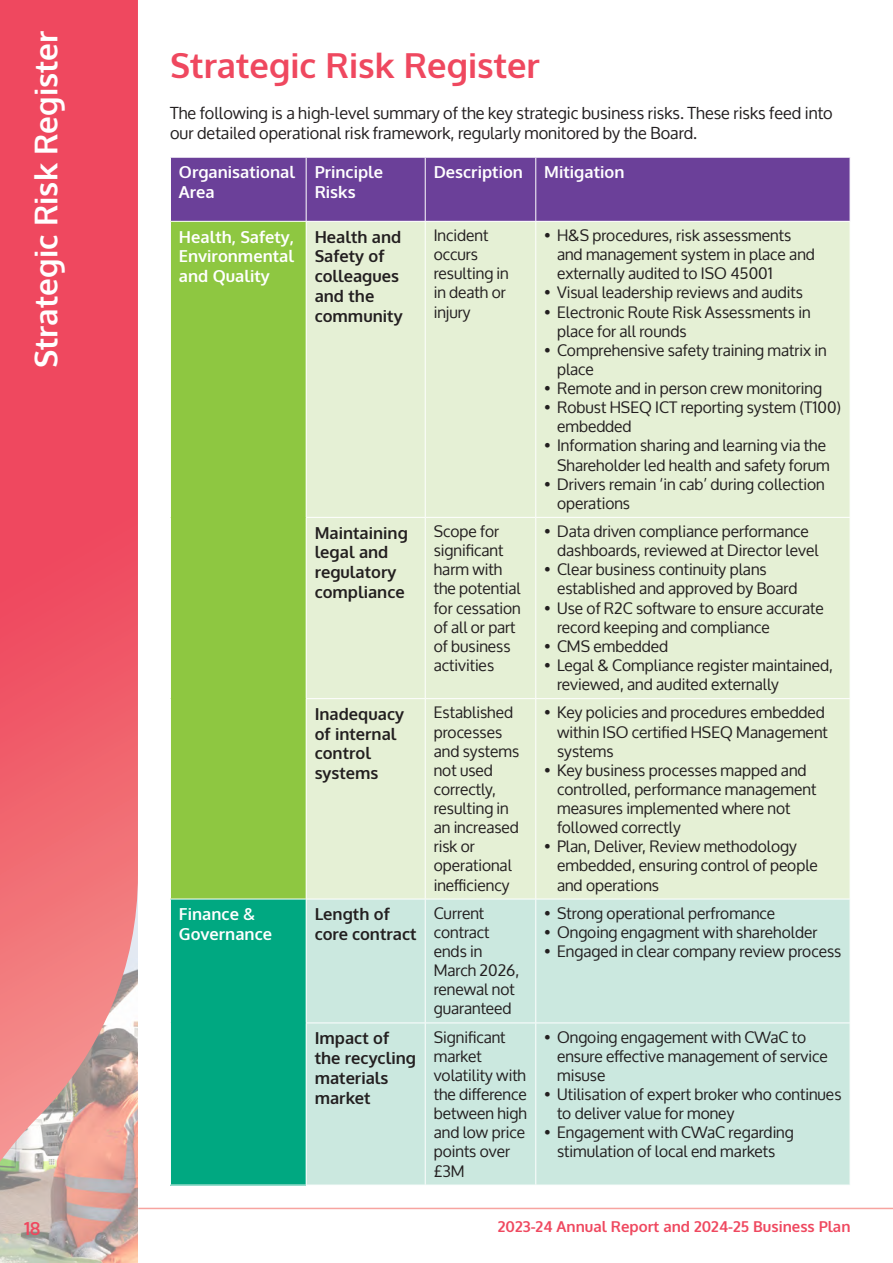
<style>
.page{position:relative;width:893px;height:1263px;background:#fff}
.page>*{position:absolute;margin:0;border:0;box-sizing:border-box;transform-origin:0 0}
.Main_Heading{font:700 34.5px "Oxygen";color:#ef485f}
.Sub_Heading_1{font:700 31.5px "Oxygen";color:#fff}
.t1{font:700 18px "Oxygen";color:#ef485f}
.t2{font:700 16.5px/19.8px "Oxygen";color:#231f20}
.t3{font:16.5px/19.8px "Oxygen";color:#231f20}
.t4{font:700 16.5px/19.8px "Oxygen";color:#fff}
.t5{font:15.75px/19px "Oxygen";color:#231f20}
.t6{font:700 15px "Oxygen";color:#ef485f}
</style>
<div class="page">
<div style="left:171px;top:158px;width:679px;height:63px;background:#6b4099"></div>
<div style="left:170px;top:221px;width:136px;height:678px;background:#8ec741"></div>
<div style="left:307px;top:222px;width:543px;height:677px;background:#e5f0d5"></div>
<div style="left:170px;top:899px;width:136px;height:286px;background:#00a881"></div>
<div style="left:307px;top:900px;width:543px;height:285px;background:#cbe8df"></div>
<hr style="left:306px;top:158px;width:1px;height:63px;background:#fff">
<hr style="left:425px;top:158px;width:1px;height:63px;background:#fff">
<hr style="left:535px;top:158px;width:1px;height:63px;background:#fff">
<hr style="left:170px;top:221px;width:136px;height:1px;background:#fff">
<hr style="left:170px;top:222px;width:1px;height:295px;background:#fff">
<hr style="left:170px;top:517px;width:1px;height:182px;background:#fff">
<hr style="left:170px;top:699px;width:1px;height:200px;background:#fff">
<hr style="left:425px;top:222px;width:1px;height:295px;background:#fff">
<hr style="left:535px;top:222px;width:1px;height:295px;background:#fff">
<hr style="left:306px;top:517px;width:119px;height:1px;background:#fff">
<hr style="left:425px;top:517px;width:111px;height:1px;background:#fff">
<hr style="left:425px;top:518px;width:1px;height:180px;background:#fff">
<hr style="left:536px;top:517px;width:314px;height:1px;background:#fff">
<hr style="left:535px;top:518px;width:1px;height:180px;background:#fff">
<hr style="left:306px;top:698px;width:119px;height:1px;background:#fff">
<hr style="left:425px;top:698px;width:111px;height:1px;background:#fff">
<hr style="left:425px;top:699px;width:1px;height:200px;background:#fff">
<hr style="left:536px;top:698px;width:314px;height:1px;background:#fff">
<hr style="left:535px;top:699px;width:1px;height:200px;background:#fff">
<hr style="left:170px;top:899px;width:136px;height:1px;background:#fff">
<hr style="left:170px;top:899px;width:1px;height:124px;background:#fff">
<hr style="left:170px;top:1023px;width:1px;height:162px;background:#fff">
<hr style="left:306px;top:1022px;width:119px;height:1px;background:#fff">
<hr style="left:425px;top:899px;width:1px;height:123px;background:#fff">
<hr style="left:425px;top:1022px;width:111px;height:1px;background:#fff">
<hr style="left:425px;top:1023px;width:1px;height:162px;background:#fff">
<hr style="left:535px;top:899px;width:1px;height:123px;background:#fff">
<hr style="left:536px;top:1022px;width:314px;height:1px;background:#fff">
<hr style="left:535px;top:1023px;width:1px;height:162px;background:#fff">
<img style="left:0;top:1162px;width:137px;height:101px">
<svg style="left:0;top:0;width:138px;height:1162px;background:#ed5f6e"></svg>
<hr style="left:138px;top:1208px;width:755px;height:1px;background:#f7a4a0">
<p class="Sub_Heading_1" style="left:26px;top:368px;width:339px;rotate:-90deg">Strategic Risk Register</p>
<p class="Main_Heading" style="left:170px;top:44px;width:371px">Strategic Risk Register</p>
<p class="t3" style="left:170px;top:104px;width:664px">The following is a high-level summary of the key strategic business risks. These risks feed into our detailed operational risk framework, regularly monitored by the Board.</p>
<p class="t4" style="left:179px;top:163px;width:118px">Organisational<br>Area</p>
<p class="t4" style="left:315px;top:163px;width:70px">Principle<br>Risks</p>
<p class="t4" style="left:434px;top:163px;width:91px">Description</p>
<p class="t4" style="left:544px;top:163px;width:82px">Mitigation</p>
<p class="t4" style="left:179px;top:227px;width:117px;text-align:justify">Health, Safety, Environmental and Quality</p>
<p class="t2" style="left:315px;top:227px;width:89px">Health and<br>Safety of colleagues and the community</p>
<p class="t5" style="left:434px;top:226px;width:77px">Incident occurs resulting in in death or injury</p>
<p class="t5" style="left:557px;top:226px;width:259px;text-indent:-13px">• H&amp;S procedures, risk assessments and management system in place and externally audited to ISO 45001</p>
<p class="t5" style="left:544px;top:284px;width:260px">• Visual leadership reviews and audits</p>
<p class="t5" style="left:557px;top:303px;width:255px;text-indent:-13px">• Electronic Route Risk Assessments in place for all rounds</p>
<p class="t5" style="left:557px;top:341px;width:271px;text-indent:-13px">• Comprehensive safety training matrix in place</p>
<p class="t5" style="left:544px;top:379px;width:279px">• Remote and in person crew monitoring</p>
<p class="t5" style="left:557px;top:398px;width:286px;text-indent:-13px">• Robust HSEQ ICT reporting system (T100) embedded</p>
<p class="t5" style="left:544px;top:437px;width:287px;text-align:right">• Information sharing and learning via the<br>Shareholder led health and safety forum</p>
<p class="t5" style="left:557px;top:475px;width:269px;text-indent:-13px">• Drivers remain ‘in cab’ during collection operations</p>
<p class="t2" style="left:315px;top:523px;width:95px">Maintaining legal and regulatory compliance</p>
<p class="t5" style="left:434px;top:522px;width:88px">Scope for significant harm with the potential for cessation of all or part of business activities</p>
<p class="t5" style="left:557px;top:522px;width:263px;text-indent:-13px">• Data driven compliance performance dashboards, reviewed at Director level</p>
<p class="t5" style="left:557px;top:561px;width:242px;text-indent:-13px">• Clear business continuity plans established and approved by Board</p>
<p class="t5" style="left:557px;top:599px;width:268px;text-indent:-13px">• Use of R2C software to ensure accurate record keeping and compliance</p>
<p class="t5" style="left:544px;top:637px;width:125px">• CMS embedded</p>
<p class="t5" style="left:557px;top:656px;width:277px;text-indent:-13px">• Legal &amp; Compliance register maintained, reviewed, and audited externally</p>
<p class="t2" style="left:315px;top:704px;width:91px">Inadequacy of internal control systems</p>
<p class="t5" style="left:434px;top:704px;width:87px">Established processes and systems not used correctly, resulting in an increased risk or operational inefficiency</p>
<p class="t5" style="left:557px;top:704px;width:272px;text-indent:-13px">• Key policies and procedures embedded within ISO certified HSEQ Management systems</p>
<p class="t5" style="left:557px;top:761px;width:261px;text-indent:-13px">• Key business processes mapped and controlled, performance management measures implemented where not followed correctly</p>
<p class="t5" style="left:557px;top:837px;width:262px;text-indent:-13px">• Plan, Deliver, Review methodology embedded, ensuring control of people and operations</p>
<p class="t4" style="left:179px;top:905px;width:95px">Finance &amp;<br>Governance</p>
<p class="t2" style="left:315px;top:905px;width:104px">Length of core contract</p>
<p class="t5" style="left:434px;top:904px;width:87px">Current contract ends in<br>March 2026, renewal not guaranteed</p>
<p class="t5" style="left:544px;top:904px;width:232px">• Strong operational perfromance</p>
<p class="t5" style="left:544px;top:923px;width:275px">• Ongoing engagment with shareholder</p>
<p class="t5" style="left:544px;top:942px;width:299px">• Engaged in clear company review process</p>
<p class="t2" style="left:315px;top:1029px;width:103px">Impact of the recycling materials market</p>
<p class="t5" style="left:434px;top:1028px;width:95px">Significant market volatility with the difference between high and low price points over £3M</p>
<p class="t5" style="left:557px;top:1028px;width:272px;text-indent:-13px">• Ongoing engagement with CWaC to ensure effective management of service misuse</p>
<p class="t5" style="left:557px;top:1085px;width:286px;text-indent:-13px">• Utilisation of expert broker who continues to deliver value for money</p>
<p class="t5" style="left:544px;top:1123px;width:251px;text-align:center">• Engagement with CWaC regarding stimulation of local end markets</p>
<p class="t1" style="left:24px;top:1217px;width:18px">18</p>
<p class="t6" style="left:498px;top:1217px;width:354px">2023-24 Annual Report and 2024-25 Business Plan</p>
</div>
